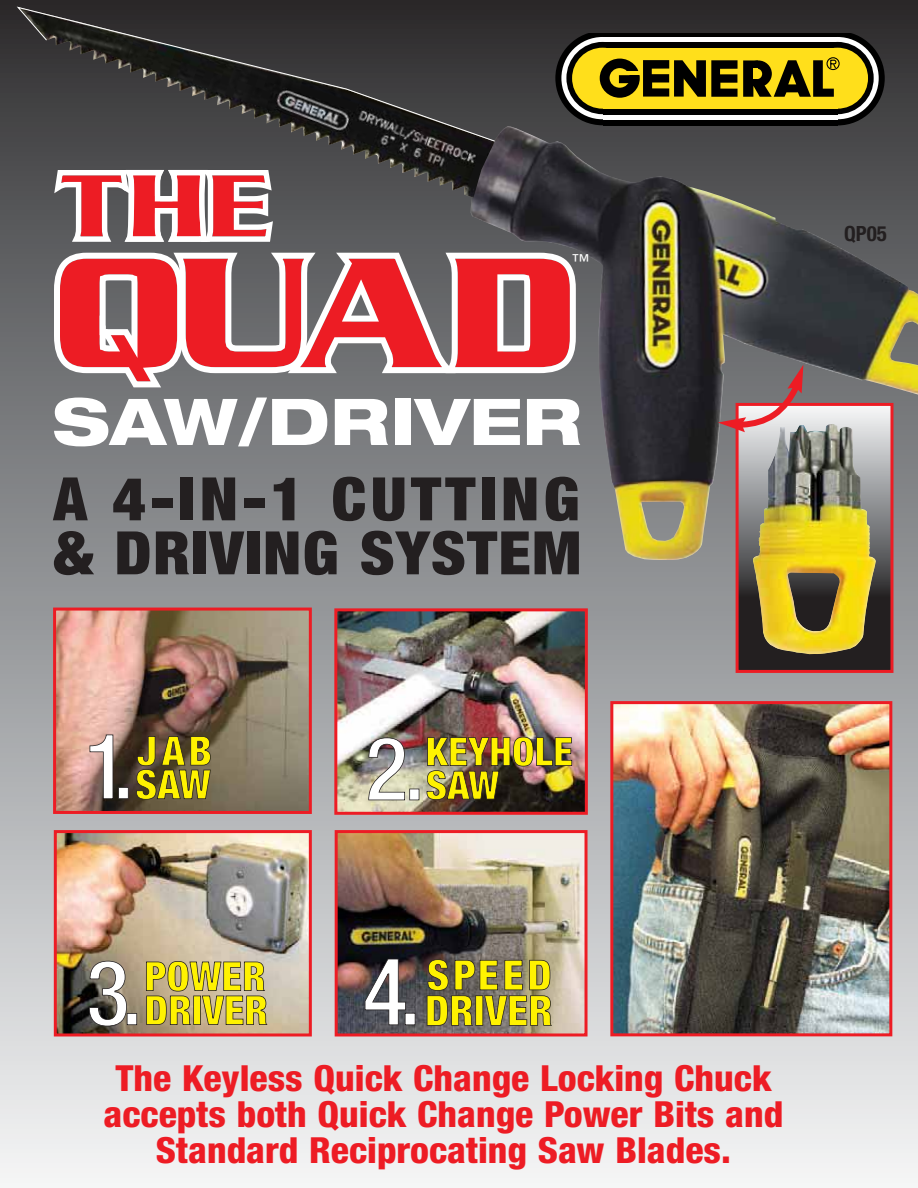
<style>
.page{position:relative;width:918px;height:1188px;background:#fff}
.page>*{position:absolute;margin:0;border:0;box-sizing:border-box;transform-origin:0 0}
.t1{font:800 expanded 64.5px "Helvetica Neue";letter-spacing:.01em;color:#fff}
.t2{font:900 condensed 60px/54px "Helvetica Neue";letter-spacing:.02em;color:#231f20}
.t3{font:800 condensed 36px/36px "Helvetica Neue";color:#ed1c24;text-align:center;scale:1.05 1}
.t4{font:700 condensed 21px "Helvetica Neue";color:#231f20}
.t5{font:18px "Helvetica Neue";color:#fff}
</style>
<div class="page">
<div style="left:0;top:0;width:918px;height:1188px;background:linear-gradient(to bottom,#313234,#f4f5f7)"></div>
<img style="left:58px;top:834px;width:250px;height:198px">
<div style="left:54px;top:830px;width:258px;height:206px;border:3px solid #ed1c24"></div>
<img style="left:339px;top:834px;width:245px;height:198px">
<div style="left:335px;top:830px;width:253px;height:206px;border:3px solid #ed1c24"></div>
<img style="left:338px;top:612px;width:246px;height:199px">
<div style="left:334px;top:608px;width:254px;height:207px;border:3px solid #ed1c24"></div>
<img style="left:57px;top:612px;width:251px;height:198px">
<div style="left:53px;top:608px;width:259px;height:206px;border:3px solid #ed1c24"></div>
<svg style="left:136px;top:736px;width:75px;height:64px;background:#9b8e1d"></svg>
<svg style="left:90px;top:735px;width:39px;height:64px"></svg>
<img style="left:427px;top:737px;width:145px;height:63px">
<svg style="left:368px;top:737px;width:51px;height:63px"></svg>
<svg style="left:146px;top:961px;width:121px;height:64px;background:#cabd3f"></svg>
<svg style="left:89px;top:961px;width:48px;height:65px"></svg>
<svg style="left:427px;top:959px;width:125px;height:67px;background:#ada330"></svg>
<svg style="left:365px;top:959px;width:50px;height:66px"></svg>
<img style="left:614px;top:705px;width:274px;height:327px">
<div style="left:610px;top:701px;width:282px;height:335px;border:3px solid #ed1c24"></div>
<img style="left:740px;top:560px;width:149px;height:109px">
<img style="left:788px;top:573px;width:52px;height:24px">
<div style="left:736px;top:403px;width:157px;height:270px;border:3px solid #ed1c24"></div>
<svg style="left:54px;top:198px;width:219px;height:44px"></svg>
<svg style="left:54px;top:253px;width:399px;height:134px"></svg>
<img style="left:453px;top:110px;width:465px;height:450px">
<img style="left:18px;top:142px;width:477px;height:56px">
<svg style="left:718px;top:365px;width:86px;height:67px;background:#a27f82"></svg>
<svg style="left:555px;top:33px;width:330px;height:92px;background:#83772b"></svg>
<div style="left:753px;top:69px;width:9px;height:10px;background:#ffdf1b;border-radius:50%"></div>
<hr style="left:753px;top:69px;width:4px;height:10px;background:#ffdf1b">
<hr style="left:750px;top:67px;width:3px;height:15px;background:#000">
<div style="left:827px;top:57px;width:13px;height:13px;border:1px solid #000;border-radius:50%"></div>
<hr style="left:617px;top:72px;width:24px;height:3px;background:#ffdf1b">
<svg style="left:16px;top:6px;width:480px;height:136px;background:#363535"></svg>
<p class="t5" style="left:572px;top:254px;width:19px">™</p>
<h1 class="t1" style="left:53px;top:398px;width:531px">SAW/DRIVER</h1>
<h2 class="t2" style="left:54px;top:477px;width:529px">A 4-IN-1 CUTTING &amp; DRIVING SYSTEM</h2>
<p class="t4" style="left:844px;top:226px;width:44px">QP05</p>
<p class="t3" style="left:104px;top:1063px;width:649px">The Keyless Quick Change Locking Chuck accepts both Quick Change Power Bits and<br>Standard Reciprocating Saw Blades.</p>
</div>
